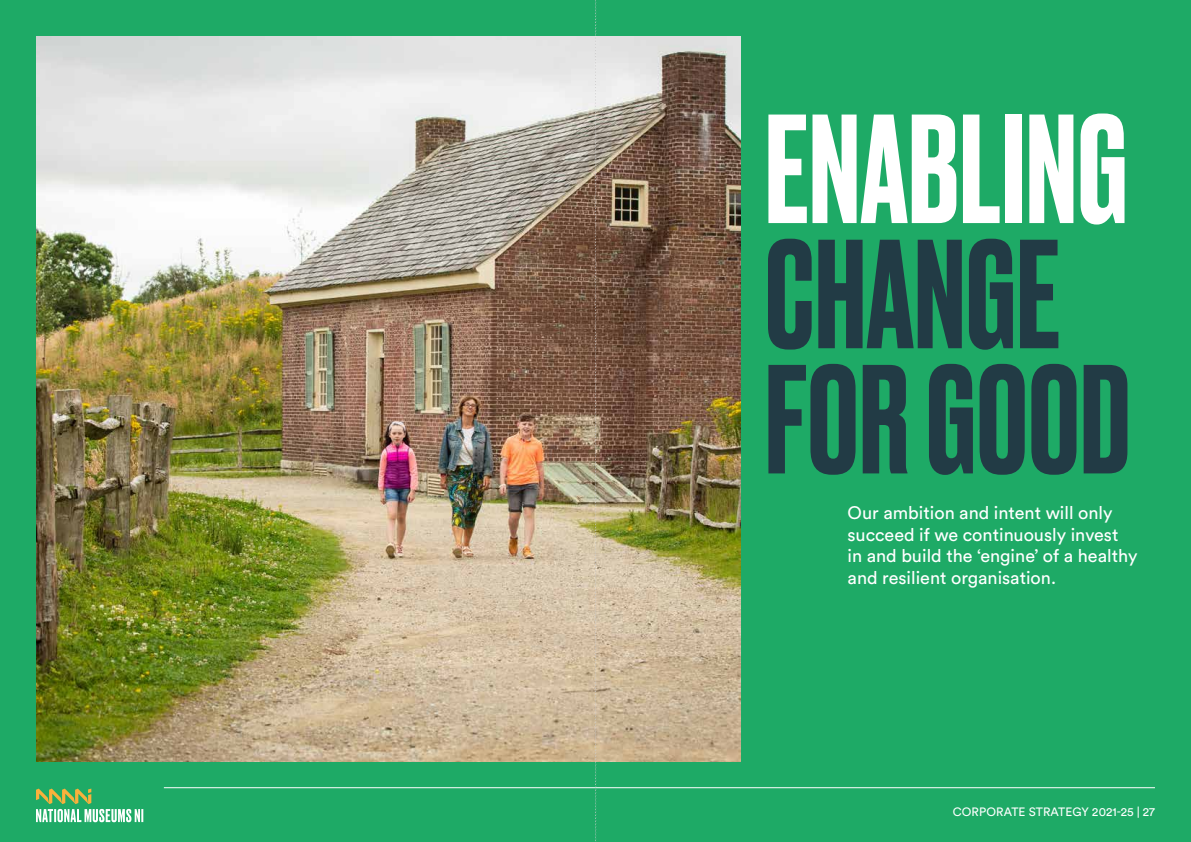
<style>
.page{position:relative;width:1191px;height:842px;background:#1eaa66}
.page>*{position:absolute;margin:0;border:0;box-sizing:border-box;transform-origin:0 0}
.t1{font:500 145.9px/125.2px "Druk";letter-spacing:.01em;color:#223b45}
.t2{font:500 145.9px "Druk";letter-spacing:.01em;color:#fff}
.t3{font:18px/21.6px "Circular Std";color:#fff}
.t4{font:12px "Circular Std";letter-spacing:.005em;color:#fff}
</style>
<div class="page">
<svg style="left:36px;top:789px;width:107px;height:33px"></svg>
<hr style="left:164px;top:787px;width:991px;height:1px;background:#fff">
<img style="left:36px;top:36px;width:704px;height:726px">
<svg style="left:595px;top:0;width:2px;height:842px;background:#a1a38a"></svg>
<h1 class="t2" style="left:765px;top:69px;width:363px">ENABLING</h1>
<h1 class="t1" style="left:765px;top:224px;width:366px">CHANGE<br>FOR GOOD</h1>
<p class="t3" style="left:847px;top:502px;width:291px">Our ambition and intent will only succeed if we continuously invest in and build the ‘engine’ of a healthy and resilient organisation.</p>
<p class="t4" style="left:952px;top:804px;width:204px">CORPORATE STRATEGY 2021-25 | 27</p>
</div>
